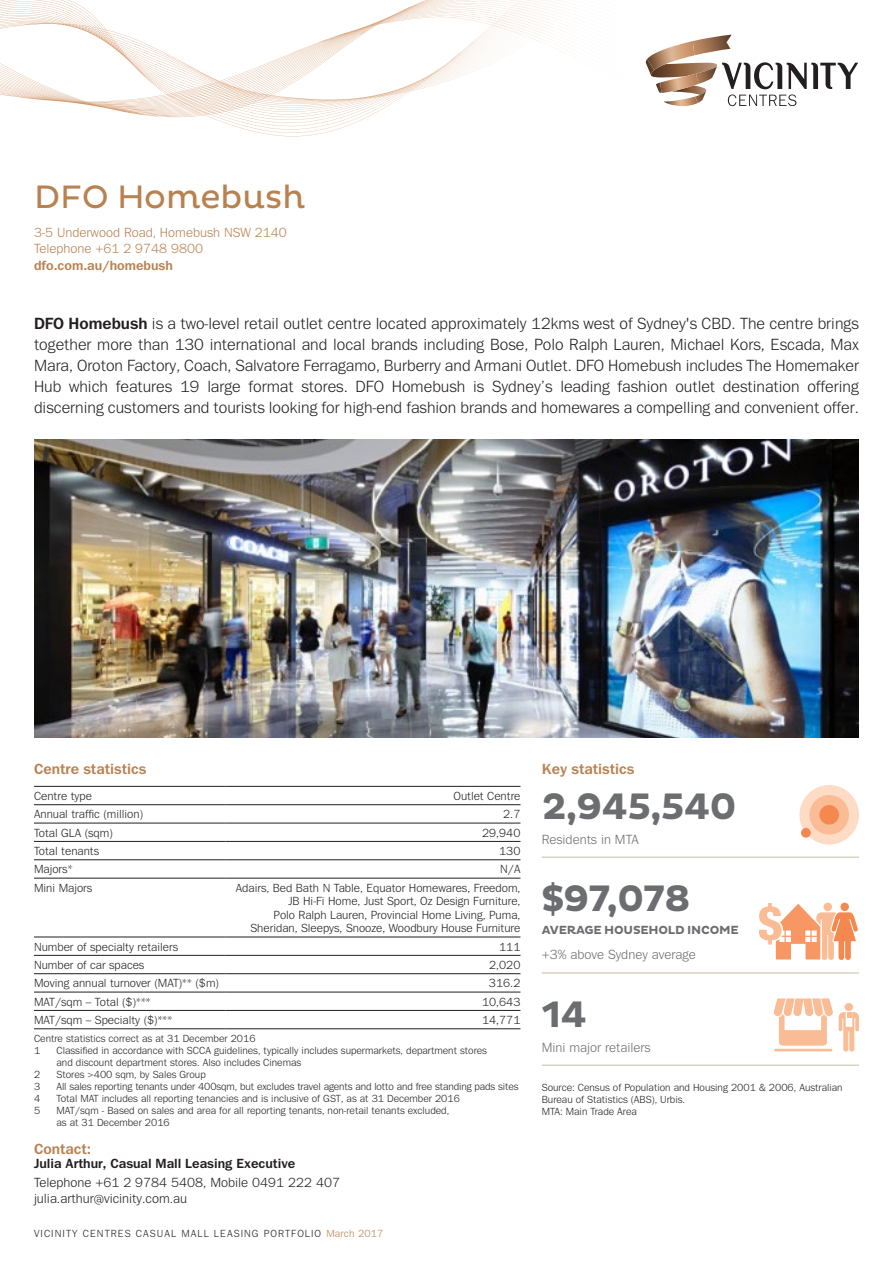
<style>
.page{position:relative;width:893px;height:1263px;background:#fff}
.page>*{position:absolute;margin:0;border:0;box-sizing:border-box;transform-origin:0 0}
.t1{font:700 37.5px "Pluto";letter-spacing:-.03em;color:#6c6d70}
.t2{font:33px "Pluto";color:#b88150}
.t3{font:16.5px/21px "Tee Franklin";color:#231f20;text-align:justify}
.t4{font:700 15px "Tee Franklin";color:#b88150}
.t5{font:13.5px/16.5px "Tee Franklin";color:#231f20}
.t6{font:13.5px "Tee Franklin";color:#6c6d70}
.t7{font:13.5px/16.5px "Tee Franklin";color:#b88150}
.t8{font:700 13.5px "Tee Franklin";color:#231f20}
.t9{font:700 13.5px "Tee Franklin";color:#b88150}
.t10{font:12px/13.5px "Tee Franklin";color:#231f20;text-align:right}
.t11{font:700 12px "Pluto";letter-spacing:-.02em;color:#6c6d70}
.t12{font:10.5px/12px "Tee Franklin";color:#231f20}
.t13{font:10.5px "Tee Franklin";letter-spacing:.1em;color:#231f20}
.s1{font-weight:700}
.s2{color:#b88150}
</style>
<div class="page">
<svg style="left:468px;top:0;width:104px;height:74px"></svg>
<svg style="left:0;top:0;width:468px;height:102px"></svg>
<svg style="left:646px;top:35px;width:212px;height:72px"></svg>
<hr style="left:542px;top:856px;width:317px;height:2px;background:#d9d3c4">
<hr style="left:542px;top:972px;width:317px;height:2px;background:#d9d3c4">
<hr style="left:542px;top:1064px;width:317px;height:2px;background:#d9d3c4">
<hr style="left:34px;top:786px;width:191px;height:1px;background:#231f20">
<hr style="left:225px;top:786px;width:295px;height:1px;background:#231f20">
<hr style="left:34px;top:804px;width:191px;height:1px;background:#231f20">
<hr style="left:225px;top:804px;width:295px;height:1px;background:#231f20">
<hr style="left:34px;top:823px;width:191px;height:1px;background:#231f20">
<hr style="left:225px;top:823px;width:295px;height:1px;background:#231f20">
<hr style="left:34px;top:841px;width:191px;height:1px;background:#231f20">
<hr style="left:225px;top:841px;width:295px;height:1px;background:#231f20">
<hr style="left:34px;top:859px;width:191px;height:1px;background:#231f20">
<hr style="left:225px;top:859px;width:295px;height:1px;background:#231f20">
<hr style="left:34px;top:878px;width:191px;height:1px;background:#231f20">
<hr style="left:225px;top:878px;width:295px;height:1px;background:#231f20">
<hr style="left:34px;top:937px;width:191px;height:1px;background:#231f20">
<hr style="left:225px;top:937px;width:295px;height:1px;background:#231f20">
<hr style="left:34px;top:955px;width:191px;height:1px;background:#231f20">
<hr style="left:225px;top:955px;width:295px;height:1px;background:#231f20">
<hr style="left:34px;top:973px;width:191px;height:1px;background:#231f20">
<hr style="left:225px;top:973px;width:295px;height:1px;background:#231f20">
<hr style="left:34px;top:992px;width:191px;height:1px;background:#231f20">
<hr style="left:225px;top:992px;width:295px;height:1px;background:#231f20">
<hr style="left:34px;top:1010px;width:191px;height:1px;background:#231f20">
<hr style="left:225px;top:1010px;width:295px;height:1px;background:#231f20">
<hr style="left:34px;top:1028px;width:191px;height:1px;background:#231f20">
<hr style="left:225px;top:1028px;width:295px;height:1px;background:#231f20">
<img style="left:34px;top:439px;width:825px;height:299px">
<div style="left:799px;top:785px;width:60px;height:59px;background:#fddbc5;border-radius:50%"></div>
<div style="left:809px;top:795px;width:40px;height:39px;background:#fabc95;border-radius:50%"></div>
<div style="left:819px;top:805px;width:20px;height:19px;background:#f5884f;border-radius:50%"></div>
<div style="left:801px;top:828px;width:10px;height:10px;background:#f5884f;border-radius:50%"></div>
<hr style="left:774px;top:1049px;width:58px;height:2px;background:#fabc95">
<svg style="left:773px;top:998px;width:60px;height:48px"></svg>
<div style="left:844px;top:1003px;width:9px;height:8px;background:#fabc95;border-radius:50%"></div>
<svg style="left:839px;top:1012px;width:20px;height:39px"></svg>
<svg style="left:759px;top:902px;width:99px;height:58px"></svg>
<h2 class="t2" style="left:34px;top:178px;width:273px">DFO Homebush</h2>
<p class="t7" style="left:34px;top:224px;width:254px">3-5 Underwood Road, Homebush NSW 2140<br>Telephone +61 2 9748 9800</p>
<p class="t9" style="left:34px;top:257px;width:140px">dfo.com.au/homebush</p>
<p class="t3" style="left:34px;top:313px;width:826px"><span class="s1">DFO Homebush</span> is a two-level retail outlet centre located approximately 12kms west of Sydney's CBD. The centre brings together more than 130 international and local brands including Bose, Polo Ralph Lauren, Michael Kors, Escada, Max Mara, Oroton Factory, Coach, Salvatore Ferragamo, Burberry and Armani Outlet. DFO Homebush includes The Homemaker Hub which features 19 large format stores. DFO Homebush is Sydney’s leading fashion outlet destination offering discerning customers and tourists looking for high-end fashion brands and homewares a compelling and convenient offer.</p>
<h3 class="t4" style="left:34px;top:760px;width:114px">Centre statistics</h3>
<p class="t10" style="left:34px;top:789px;width:59px">Centre type</p>
<p class="t10" style="left:454px;top:789px;width:68px">Outlet Centre</p>
<p class="t10" style="left:34px;top:808px;width:111px">Annual traffic (million)</p>
<p class="t10" style="left:503px;top:808px;width:19px">2.7</p>
<p class="t10" style="left:34px;top:826px;width:80px">Total GLA (sqm)</p>
<p class="t10" style="left:482px;top:826px;width:40px">29,940</p>
<p class="t10" style="left:34px;top:844px;width:67px">Total tenants</p>
<p class="t10" style="left:499px;top:844px;width:23px">130</p>
<p class="t10" style="left:34px;top:863px;width:40px">Majors*</p>
<p class="t10" style="left:500px;top:863px;width:22px">N/A</p>
<p class="t10" style="left:34px;top:881px;width:60px">Mini Majors</p>
<p class="t10" style="left:236px;top:881px;width:286px">Adairs, Bed Bath N Table, Equator Homewares, Freedom, JB Hi-Fi Home, Just Sport, Oz Design Furniture,<br>Polo Ralph Lauren, Provincial Home Living, Puma, Sheridan, Sleepys, Snooze, Woodbury House Furniture</p>
<p class="t10" style="left:34px;top:940px;width:146px">Number of specialty retailers</p>
<p class="t10" style="left:499px;top:940px;width:23px">111</p>
<p class="t10" style="left:34px;top:958px;width:112px">Number of car spaces</p>
<p class="t10" style="left:489px;top:958px;width:33px">2,020</p>
<p class="t10" style="left:34px;top:977px;width:187px">Moving annual turnover (MAT)** ($m)</p>
<p class="t10" style="left:489px;top:977px;width:33px">316.2</p>
<p class="t10" style="left:34px;top:995px;width:118px">MAT/sqm – Total ($)***</p>
<p class="t10" style="left:482px;top:995px;width:40px">10,643</p>
<p class="t10" style="left:34px;top:1013px;width:140px">MAT/sqm – Specialty ($)***</p>
<p class="t10" style="left:482px;top:1013px;width:40px">14,771</p>
<p class="t12" style="left:34px;top:1032px;width:223px">Centre statistics correct as at 31 December 2016<br>1</p>
<p class="t12" style="left:57px;top:1044px;width:432px">Classified in accordance with SCCA guidelines, typically includes supermarkets, department stores and discount department stores. Also includes Cinemas</p>
<p class="t12" style="left:34px;top:1068px;width:8px">2</p>
<p class="t12" style="left:57px;top:1068px;width:151px">Stores &gt;400 sqm, by Sales Group</p>
<p class="t12" style="left:34px;top:1080px;width:8px">3</p>
<p class="t12" style="left:57px;top:1080px;width:463px">All sales reporting tenants under 400sqm, but excludes travel agents and lotto and free standing pads sites</p>
<p class="t12" style="left:34px;top:1092px;width:8px">4</p>
<p class="t12" style="left:57px;top:1092px;width:405px">Total MAT includes all reporting tenancies and is inclusive of GST, as at 31 December 2016</p>
<p class="t12" style="left:34px;top:1104px;width:8px">5</p>
<p class="t12" style="left:57px;top:1104px;width:394px">MAT/sqm - Based on sales and area for all reporting tenants, non-retail tenants excluded, as at 31 December 2016</p>
<h3 class="t4" style="left:34px;top:1140px;width:59px">Contact:</h3>
<p class="t8" style="left:34px;top:1156px;width:263px">Julia Arthur, Casual Mall Leasing Executive</p>
<p class="t5" style="left:34px;top:1174px;width:308px">Telephone +61 2 9784 5408, Mobile 0491 222 407 julia.arthur@vicinity.com.au</p>
<p class="t13" style="left:34px;top:1228px;width:351px">VICINITY CENTRES CASUAL MALL LEASING PORTFOLIO <span class="s2">March 2017</span></p>
<h3 class="t4" style="left:542px;top:760px;width:94px">Key statistics</h3>
<h1 class="t1" style="left:542px;top:784px;width:197px">2,945,540</h1>
<p class="t6" style="left:542px;top:831px;width:98px">Residents in MTA</p>
<h1 class="t1" style="left:542px;top:877px;width:150px">$97,078</h1>
<p class="t11" style="left:542px;top:923px;width:198px">AVERAGE HOUSEHOLD INCOME</p>
<p class="t6" style="left:542px;top:947px;width:156px">+3% above Sydney average</p>
<h1 class="t1" style="left:542px;top:993px;width:47px">14</h1>
<p class="t6" style="left:542px;top:1039px;width:110px">Mini major retailers</p>
<p class="t12" style="left:542px;top:1081px;width:302px">Source: Census of Population and Housing 2001 &amp; 2006, Australian<br>Bureau of Statistics (ABS), Urbis.<br>MTA: Main Trade Area</p>
</div>
